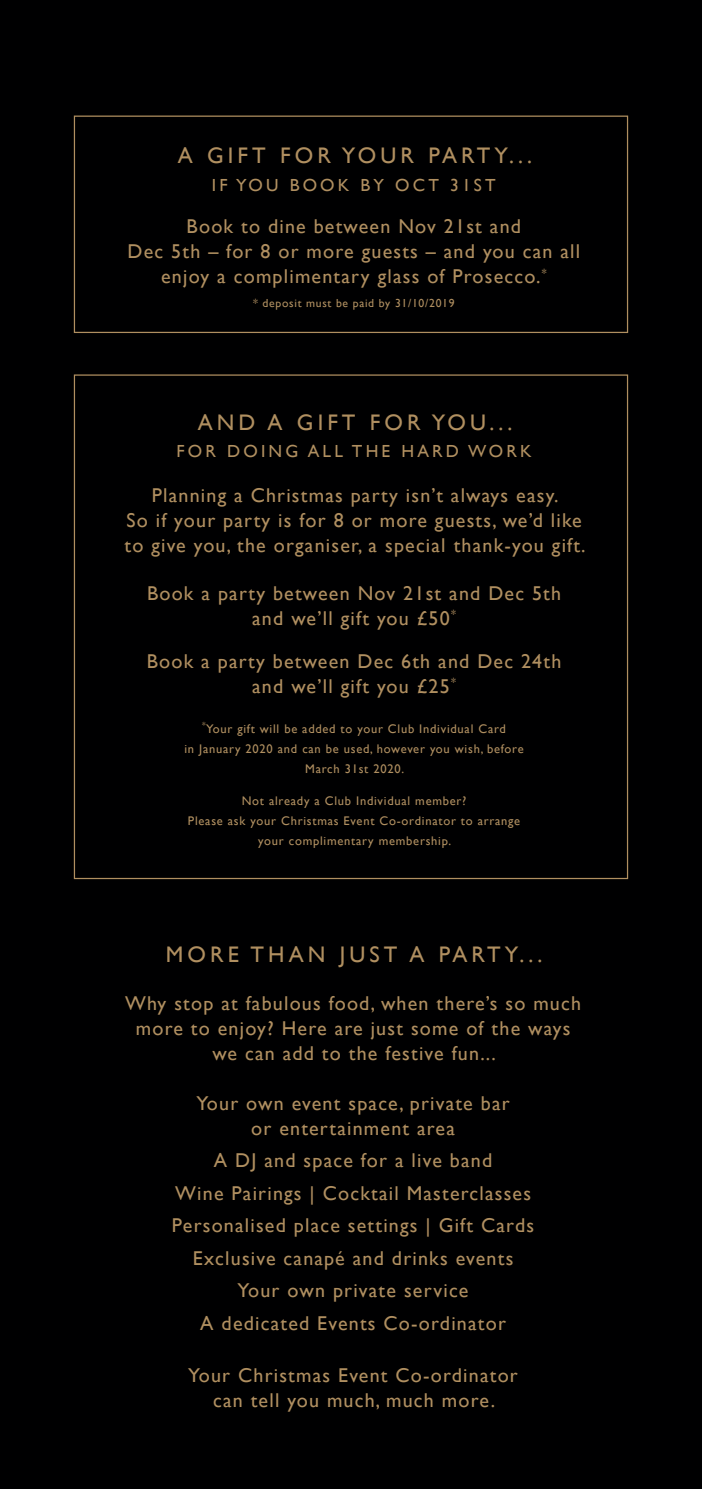
<style>
.page{position:relative;width:702px;height:1489px;background:#fff}
.page>*{position:absolute;margin:0;border:0;box-sizing:border-box;transform-origin:0 0}
.t1{font:22.5px "Gill Sans";letter-spacing:.18em;color:#b08f60}
.t2{font:20px/25px "Gill Sans";letter-spacing:.06em;color:#b08f60;text-align:center}
.t3{font:17.5px "Gill Sans";letter-spacing:.18em;color:#b08f60}
.t4{font:12.5px/20px "Gill Sans";letter-spacing:.06em;color:#b08f60;text-align:center}
.t5{font:11.75px "Gill Sans";letter-spacing:.06em;color:#b08f60}
</style>
<div class="page">
<div style="left:0;top:0;width:702px;height:1488px;background:#000001"></div>
<div style="left:74px;top:115px;width:554px;height:218px;border:1px solid #b08f60"></div>
<p class="t1" style="left:178px;top:143px;width:355px">A GIFT FOR YOUR PARTY...</p>
<p class="t3" style="left:212px;top:175px;width:285px">IF YOU BOOK BY OCT 31ST</p>
<p class="t2" style="left:128px;top:214px;width:454px">Book to dine between Nov 21st and<br>Dec 5th – for 8 or more guests – and you can all enjoy a complimentary glass of Prosecco.<sup>*</sup></p>
<p class="t5" style="left:253px;top:296px;width:203px">* deposit must be paid by 31/10/2019</p>
<p class="t1" style="left:198px;top:409px;width:316px">AND A GIFT FOR YOU...</p>
<p class="t3" style="left:176px;top:441px;width:356px">FOR DOING ALL THE HARD WORK</p>
<p class="t2" style="left:124px;top:483px;width:462px">Planning a Christmas party isn’t always easy.<br>So if your party is for 8 or more guests, we’d like to give you, the organiser, a special thank-you gift.</p>
<p class="t2" style="left:147px;top:580px;width:415px">Book a party between Nov 21st and Dec 5th and we’ll gift you £50<sup>*</sup></p>
<p class="t2" style="left:147px;top:648px;width:416px">Book a party between Dec 6th and Dec 24th and we’ll gift you £25<sup>*</sup></p>
<p class="t4" style="left:184px;top:718px;width:341px"><sup>*</sup>Your gift will be added to your Club Individual Card<br>in January 2020 and can be used, however you wish, before<br>March 31st 2020.</p>
<p class="t4" style="left:188px;top:790px;width:334px">Not already a Club Individual member?<br>Please ask your Christmas Event Co-ordinator to arrange your complimentary membership.</p>
<p class="t1" style="left:166px;top:941px;width:378px">MORE THAN JUST A PARTY...</p>
<p class="t2" style="left:125px;top:990px;width:457px">Why stop at fabulous food, when there’s so much more to enjoy? Here are just some of the ways we can add to the festive fun...</p>
<p class="t2" style="left:196px;top:1090px;width:315px">Your own event space, private bar or entertainment area</p>
<p class="t2" style="left:172px;top:1144px;width:363px;line-height:32.5px">A DJ and space for a live band<br>Wine Pairings | Cocktail Masterclasses Personalised place settings | Gift Cards Exclusive canapé and drinks events Your own private service<br>A dedicated Events Co-ordinator</p>
<p class="t2" style="left:188px;top:1362px;width:331px">Your Christmas Event Co-ordinator can tell you much, much more.</p>
</div>
